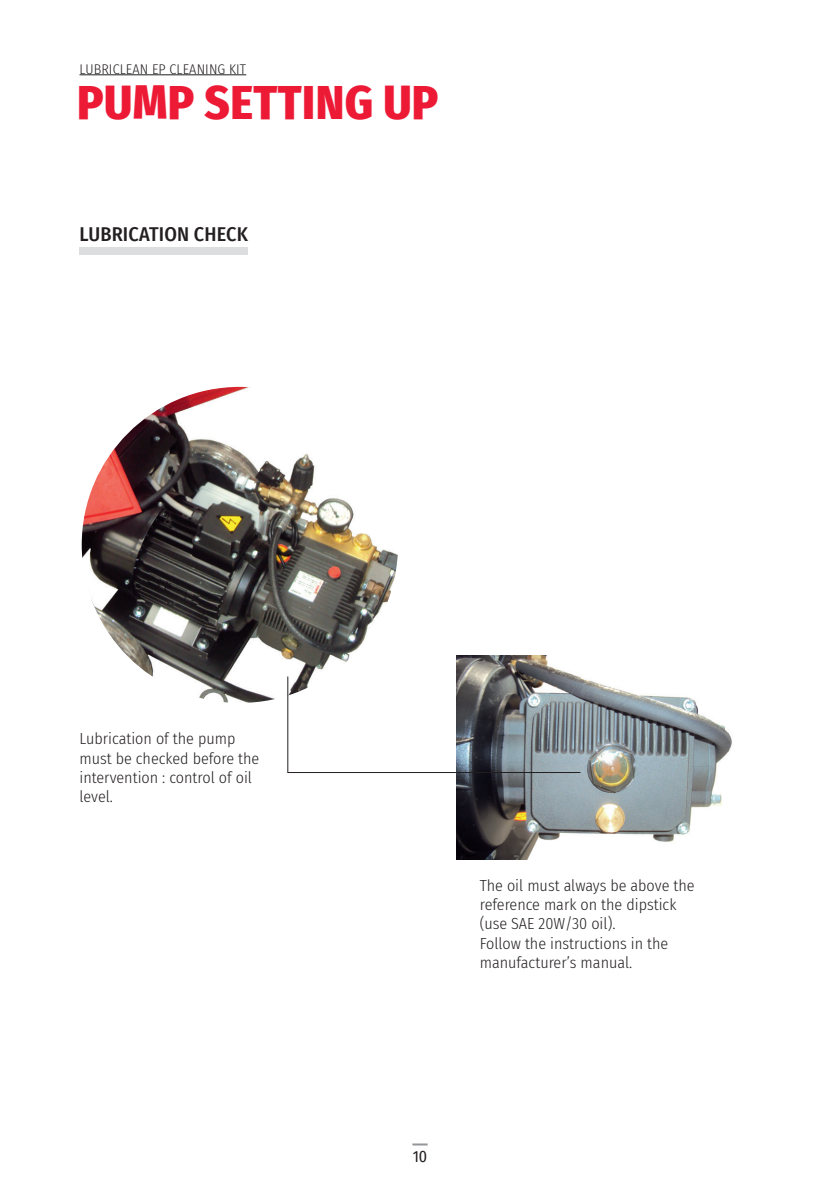
<style>
.page{position:relative;width:840px;height:1191px;background:#fff}
.page>*{position:absolute;margin:0;border:0;box-sizing:border-box;transform-origin:0 0}
.t1{font:800 48px "Fira Sans Condensed";letter-spacing:.01em;color:#ed1a36}
.t2{font:500 20px "Fira Sans Condensed";letter-spacing:.01em;color:#231f20}
.t3{font:300 16px/19.2px "Fira Sans Condensed";color:#231f20}
.t4{font:16px "Fira Sans Condensed";color:#231f20}
.t5{font:300 14px "Fira Sans Condensed";letter-spacing:.01em;color:#231f20}
</style>
<div class="page">
<hr style="left:79px;top:74px;width:167px;height:1px;background:#231f20">
<svg style="left:412px;top:1143px;width:15px;height:2px"></svg>
<img style="left:456px;top:655px;width:276px;height:204px">
<img style="left:82px;top:387px;width:316px;height:316px;border-radius:158px">
<svg style="left:287px;top:676px;width:293px;height:97px"></svg>
<div style="left:79px;top:247px;width:169px;height:7px;background:#dcdddf"></div>
<p class="t5" style="left:79px;top:59px;width:168px">LUBRICLEAN EP CLEANING KIT</p>
<h1 class="t1" style="left:77px;top:61px;width:362px">PUMP SETTING UP</h1>
<p class="t2" style="left:79px;top:218px;width:170px">LUBRICATION CHECK</p>
<p class="t3" style="left:79px;top:729px;width:181px">Lubrication of the pump must be checked before the intervention : control of oil level.</p>
<p class="t3" style="left:479px;top:875px;width:216px">The oil must always be above the reference mark on the dipstick (use SAE 20W/30 oil).<br>Follow the instructions in the manufacturer’s manual.</p>
<p class="t4" style="left:412px;top:1144px;width:16px">10</p>
</div>
